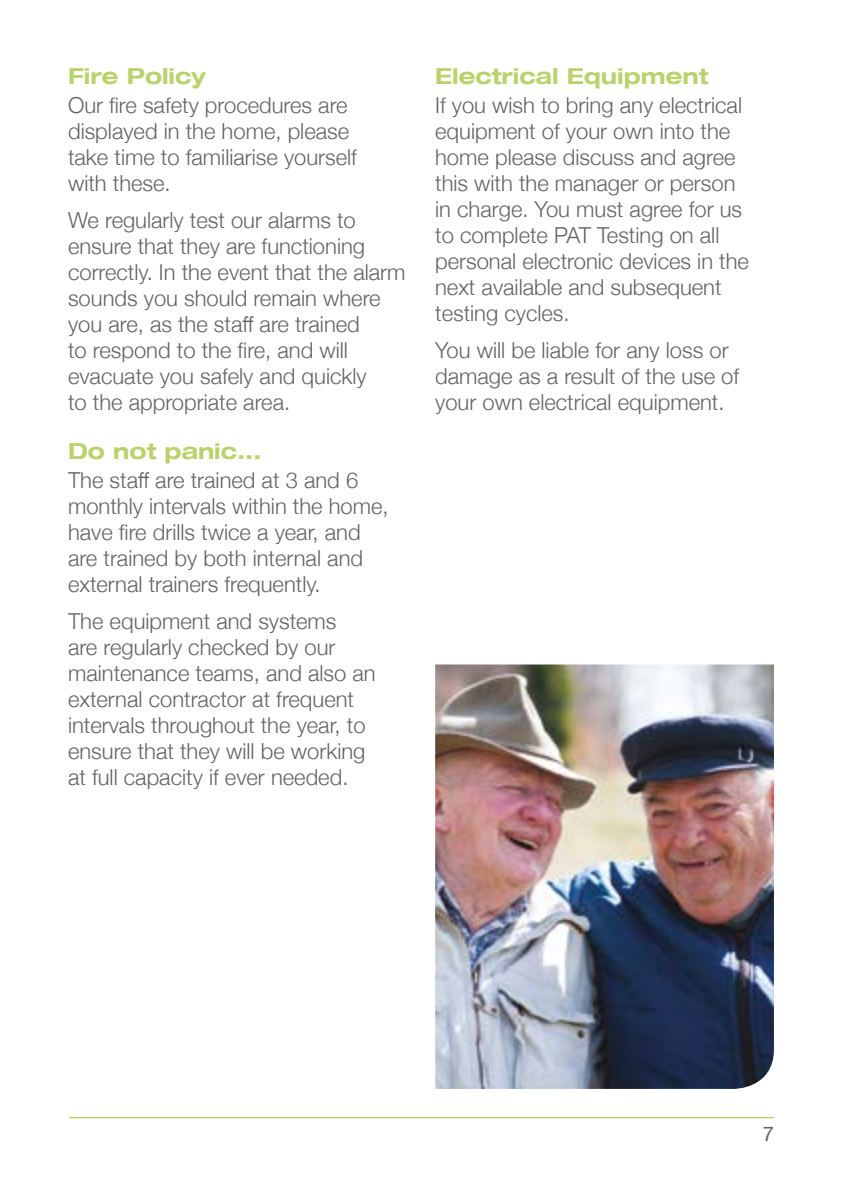
<style>
.page{position:relative;width:842px;height:1191px;background:#fff}
.page>*{position:absolute;margin:0;border:0;box-sizing:border-box;transform-origin:0 0}
.t1{font:300 22px/26px "Helvetica Neue";color:#646363}
.t2{font:700 expanded 22px "Helvetica Neue";color:#b9d26b}
.t3{font:20px "Helvetica Neue";color:#646363}
</style>
<div class="page">
<hr style="left:69px;top:1117px;width:705px;height:1px;background:#9dc431">
<img style="left:435px;top:664px;width:339px;height:425px">
<p class="t2" style="left:68px;top:62px;width:139px">Fire Policy</p>
<p class="t1" style="left:68px;top:90px;width:290px">Our fire safety procedures are displayed in the home, please take time to familiarise yourself with these.</p>
<p class="t1" style="left:68px;top:206px;width:339px">We regularly test our alarms to ensure that they are functioning correctly. In the event that the alarm sounds you should remain where you are, as the staff are trained<br>to respond to the fire, and will evacuate you safely and quickly<br>to the appropriate area.</p>
<p class="t2" style="left:68px;top:437px;width:195px">Do not panic...</p>
<p class="t1" style="left:68px;top:465px;width:322px">The staff are trained at 3 and 6 monthly intervals within the home, have fire drills twice a year, and are trained by both internal and external trainers frequently.</p>
<p class="t1" style="left:68px;top:607px;width:309px">The equipment and systems<br>are regularly checked by our maintenance teams, and also an external contractor at frequent intervals throughout the year, to ensure that they will be working at full capacity if ever needed.</p>
<p class="t2" style="left:435px;top:62px;width:275px">Electrical Equipment</p>
<p class="t1" style="left:435px;top:90px;width:315px">If you wish to bring any electrical equipment of your own into the home please discuss and agree this with the manager or person in charge. You must agree for us to complete PAT Testing on all personal electronic devices in the next available and subsequent testing cycles.</p>
<p class="t1" style="left:435px;top:336px;width:306px">You will be liable for any loss or damage as a result of the use of your own electrical equipment.</p>
<p class="t3" style="left:763px;top:1119px;width:13px">7</p>
</div>
